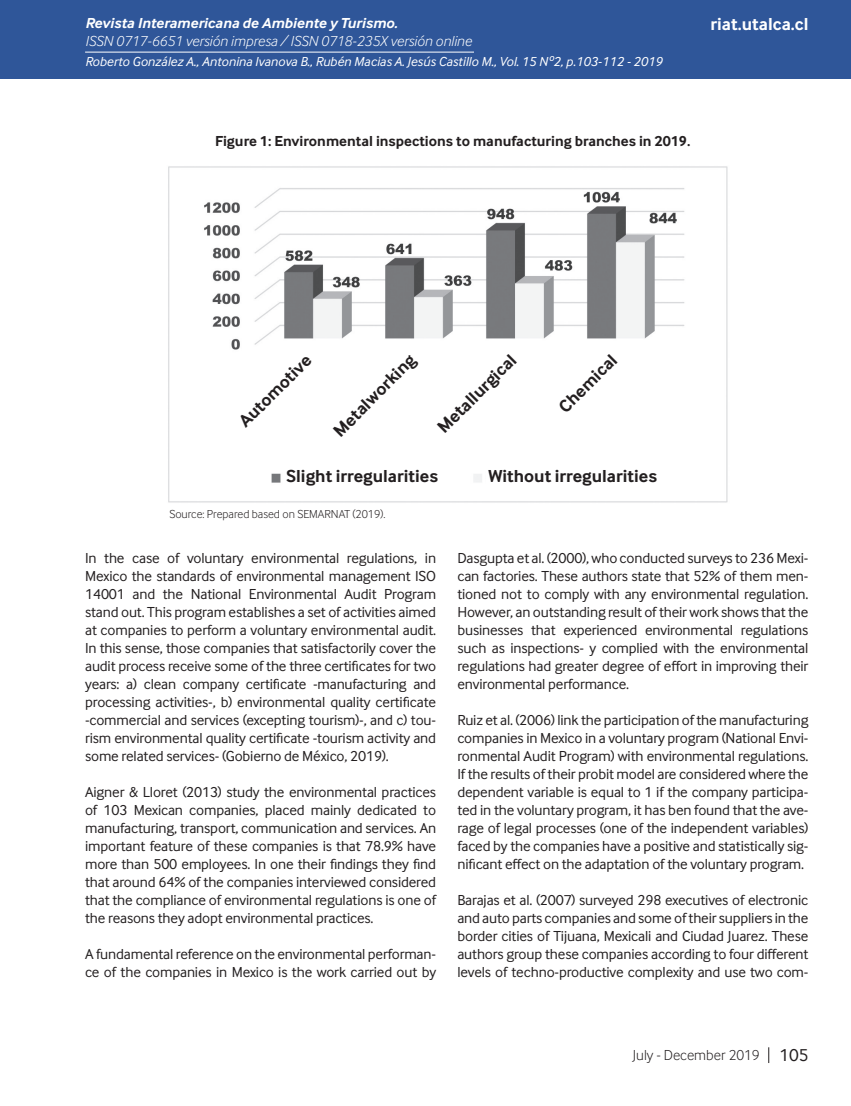
<style>
.page{position:relative;width:851px;height:1106px;background:#fff}
.page>*{position:absolute;margin:0;border:0;box-sizing:border-box;transform-origin:0 0}
.t1{font:700 18px "Inter Face";color:#231f20}
.t2{font:700 18px "Inter Face";color:#fff}
.t3{font:15px/18px "Inter Face";letter-spacing:-.01em;color:#231f20;text-align:justify}
.t4{font:700 15px "Inter Face";color:#231f20}
.t5{font:italic 300 15px "Inter Face";color:#fff}
.t6{font:italic 700 15px "Inter Face";color:#fff}
.t7{font:300 15px "Inter Face";color:#231f20}
.t8{font:italic 13.5px "Inter Face";color:#fff}
.t9{font:300 12px "Inter Face";color:#231f20}
.s1{font-weight:400;font-size:18px}
</style>
<div class="page">
<div style="left:0;top:0;width:850px;height:79px;background:#2f5699"></div>
<hr style="left:85px;top:52px;width:389px;height:1px;background:#fff">
<svg style="left:768px;top:1047px;width:1px;height:16px"></svg>
<img style="left:168px;top:166px;width:560px;height:337px">
<div style="left:284px;top:466px;width:165px;height:22px;background:#fff"></div>
<div style="left:486px;top:466px;width:184px;height:22px;background:#fff"></div>
<div style="left:219px;top:355px;width:453px;height:94px;background:#fff"></div>
<p class="t6" style="left:85px;top:15px;width:314px">Revista Interamericana de Ambiente y Turismo.</p>
<p class="t5" style="left:85px;top:33px;width:388px">ISSN 0717-6651 versión impresa / ISSN 0718-235X versión online</p>
<p class="t8" style="left:85px;top:54px;width:578px">Roberto González A., Antonina Ivanova B., Rubén Macias A. Jesús Castillo M., Vol. 15 Nº2, p.103-112 - 2019</p>
<p class="t2" style="left:710px;top:14px;width:99px">riat.utalca.cl</p>
<p class="t4" style="left:215px;top:132px;width:477px">Figure 1: Environmental inspections to manufacturing branches in 2019.</p>
<p class="t1" style="left:234px;top:416px;width:96px;rotate:-45deg">Automotive</p>
<p class="t1" style="left:329px;top:426px;width:110px;rotate:-45deg">Metalworking</p>
<p class="t1" style="left:433px;top:423px;width:105px;rotate:-45deg">Metallurgical</p>
<p class="t1" style="left:554px;top:402px;width:76px;rotate:-45deg">Chemical</p>
<p class="t1" style="left:286px;top:465px;width:153px">Slight irregularities</p>
<p class="t1" style="left:488px;top:465px;width:170px">Without irregularities</p>
<p class="t9" style="left:169px;top:507px;width:217px">Source: Prepared based on SEMARNAT (2019).</p>
<p class="t3" style="left:85px;top:549px;width:352px">In the case of voluntary environmental regulations, in Mexico the standards of environmental management ISO 14001 and the National Environmental Audit Program stand out. This program establishes a set of activities aimed at companies to perform a voluntary environmental audit.<br>In this sense, those companies that satisfactorily cover the audit process receive some of the three certificates for two years: a) clean company certificate -manufacturing and processing activities-, b) environmental quality certificate -commercial and services (excepting tourism)-, and c) tou&shy;rism environmental quality certificate -tourism activity and some related services- (Gobierno de México, 2019).</p>
<p class="t3" style="left:85px;top:783px;width:352px">Aigner &amp; Lloret (2013) study the environmental practices of 103 Mexican companies, placed mainly dedicated to manufacturing, transport, communication and services. An important feature of these companies is that 78.9% have more than 500 employees. In one their findings they find that around 64% of the companies interviewed considered that the compliance of environmental regulations is one of the reasons they adopt environmental practices.</p>
<p class="t3" style="left:85px;top:945px;width:352px">A fundamental reference on the environmental performan&shy;ce of the companies in Mexico is the work carried out by</p>
<p class="t3" style="left:457px;top:549px;width:352px">Dasgupta et al. (2000), who conducted surveys to 236 Mexi&shy;can factories. These authors state that 52% of them men&shy;tioned not to comply with any environmental regulation.<br>However, an outstanding result of their work shows that the businesses that experienced environmental regulations such as inspections- y complied with the environmental regulations had greater degree of effort in improving their environmental performance.</p>
<p class="t3" style="left:457px;top:711px;width:352px">Ruiz et al. (2006) link the participation of the manufacturing companies in Mexico in a voluntary program (National Envi&shy;ronmental Audit Program) with environmental regulations.<br>If the results of their probit model are considered where the dependent variable is equal to 1 if the company participa&shy;ted in the voluntary program, it has ben found that the ave&shy;rage of legal processes (one of the independent variables) faced by the companies have a positive and statistically sig&shy;nificant effect on the adaptation of the voluntary program.</p>
<p class="t3" style="left:457px;top:891px;width:352px">Barajas et al. (2007) surveyed 298 executives of electronic and auto parts companies and some of their suppliers in the border cities of Tijuana, Mexicali and Ciudad Juarez. These authors group these companies according to four different levels of techno-productive complexity and use two com-</p>
<p class="t7" style="left:633px;top:1046px;width:177px">July - December 2019 <span class="s1">105</span></p>
</div>
